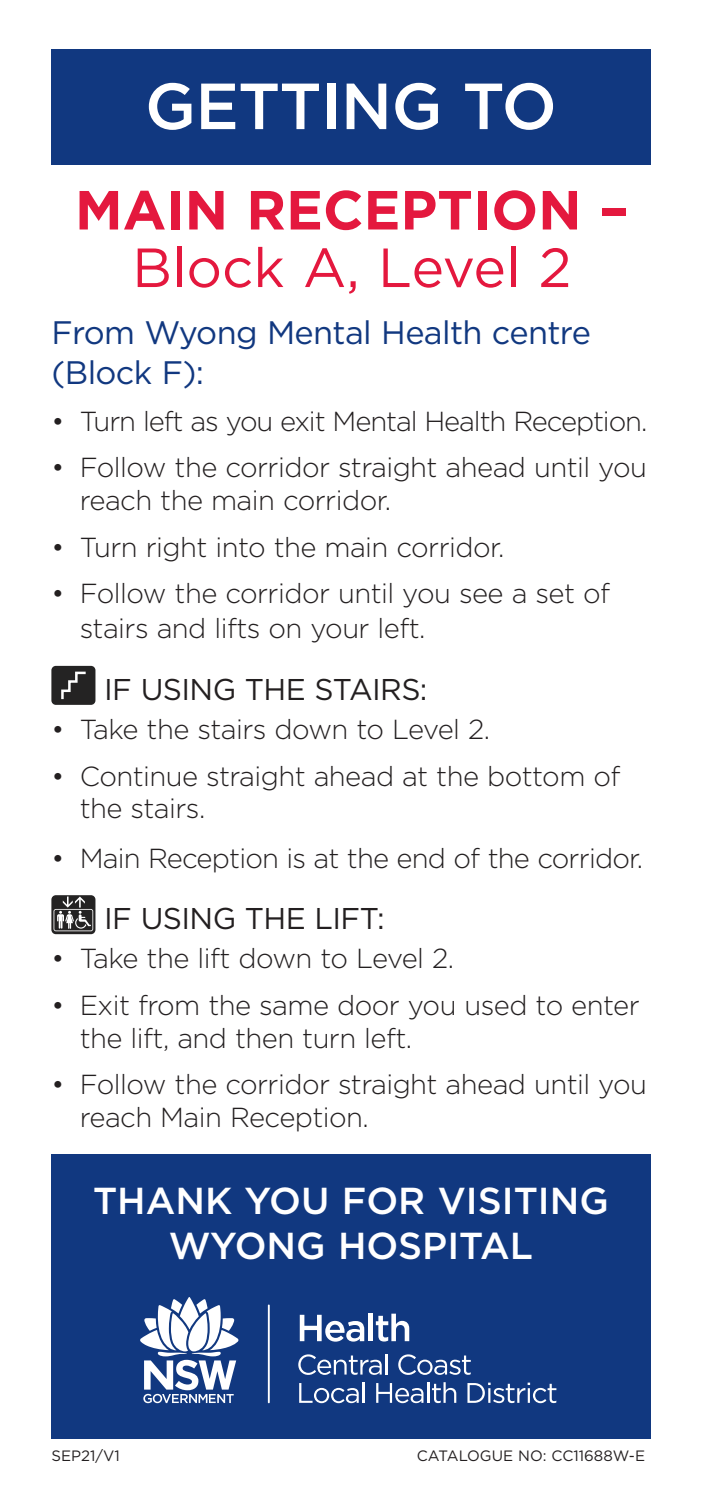
<style>
.page{position:relative;width:702px;height:1489px;background:#fff}
.page>*{position:absolute;margin:0;border:0;box-sizing:border-box;transform-origin:0 0}
.Bottom_block{font:500 65px "Gotham";letter-spacing:-.01em;color:#fff}
.t1{font:700 55px/57.5px "Gotham";color:#e4183e;text-align:center}
.Bottom_block-2{font:500 37.5px/45px "Gotham";color:#fff;text-align:center}
.h3_copy{font:32.5px/40px "Gotham";letter-spacing:-.02em;color:#113880}
.body_copy{font:30px "Gotham";letter-spacing:-.02em;color:#231f20}
.t2{font:300 27.5px/32.5px "Gotham";letter-spacing:-.02em;color:#231f20}
.t3{font:300 27.5px "Gotham";letter-spacing:-.04em;color:#231f20}
.t4{font:15px "Gotham";color:#231f20}
.s1{font-weight:400}
</style>
<div class="page">
<div style="left:51px;top:50px;width:599px;height:115px;background:#113880"></div>
<div style="left:51px;top:666px;width:44px;height:38px;background:#242323;border-radius:4px"></div>
<svg style="left:61px;top:671px;width:25px;height:29px"></svg>
<svg style="left:51px;top:895px;width:44px;height:39px"></svg>
<svg style="left:54px;top:896px;width:39px;height:35px"></svg>
<div style="left:51px;top:1154px;width:599px;height:285px;background:#113880"></div>
<hr style="left:268px;top:1304px;width:2px;height:98px;background:#fff">
<svg style="left:140px;top:1297px;width:98px;height:105px"></svg>
<svg style="left:300px;top:1314px;width:64px;height:27px"></svg>
<div style="left:368px;top:1313px;width:5px;height:27px;background:#fff"></div>
<svg style="left:376px;top:1313px;width:33px;height:28px"></svg>
<svg style="left:298px;top:1354px;width:83px;height:20px"></svg>
<hr style="left:385px;top:1353px;width:2px;height:21px;background:#fff">
<svg style="left:398px;top:1354px;width:73px;height:20px"></svg>
<svg style="left:299px;top:1383px;width:60px;height:19px"></svg>
<hr style="left:362px;top:1381px;width:2px;height:21px;background:#fff">
<svg style="left:376px;top:1383px;width:47px;height:19px"></svg>
<hr style="left:427px;top:1381px;width:2px;height:21px;background:#fff">
<svg style="left:432px;top:1382px;width:24px;height:20px"></svg>
<svg style="left:467px;top:1382px;width:89px;height:20px"></svg>
<h2 class="Bottom_block" style="left:145px;top:64px;width:413px">GETTING TO</h2>
<h2 class="t1" style="left:75px;top:181px;width:555px">MAIN RECEPTION –<br><span class="s1">Block A, Level 2</span></h2>
<h3 class="h3_copy" style="left:51px;top:312px;width:541px">From Wyong Mental Health centre (Block F):</h3>
<p class="t3" style="left:51px;top:403px;width:597px">• Turn left as you exit Mental Health Reception.</p>
<p class="t2" style="left:80px;top:450px;width:568px;text-indent:-28px">• Follow the corridor straight ahead until you reach the main corridor.</p>
<p class="t2" style="left:51px;top:530px;width:454px">• Turn right into the main corridor.</p>
<p class="t2" style="left:80px;top:575px;width:532px;line-height:35px;text-indent:-28px">• Follow the corridor until you see a set of stairs and lifts on your left.</p>
<p class="body_copy" style="left:104px;top:669px;width:325px">IF USING THE STAIRS:</p>
<p class="t2" style="left:51px;top:712px;width:440px">• Take the stairs down to Level 2.</p>
<p class="t2" style="left:80px;top:759px;width:542px;text-indent:-28px">• Continue straight ahead at the bottom of the stairs.</p>
<p class="t2" style="left:51px;top:840px;width:593px">• Main Reception is at the end of the corridor.</p>
<p class="body_copy" style="left:104px;top:899px;width:282px">IF USING THE LIFT:</p>
<p class="t2" style="left:51px;top:941px;width:404px">• Take the lift down to Level 2.</p>
<p class="t2" style="left:80px;top:988px;width:561px;text-indent:-28px">• Exit from the same door you used to enter the lift, and then turn left.</p>
<p class="t2" style="left:80px;top:1067px;width:568px;text-indent:-28px">• Follow the corridor straight ahead until you reach Main Reception.</p>
<h2 class="Bottom_block-2" style="left:93px;top:1177px;width:517px">THANK YOU FOR VISITING<br>WYONG HOSPITAL</h2>
<p class="t4" style="left:51px;top:1445px;width:70px">SEP21/V1</p>
<p class="t4" style="left:417px;top:1445px;width:230px">CATALOGUE NO: CC11688W-E</p>
</div>
